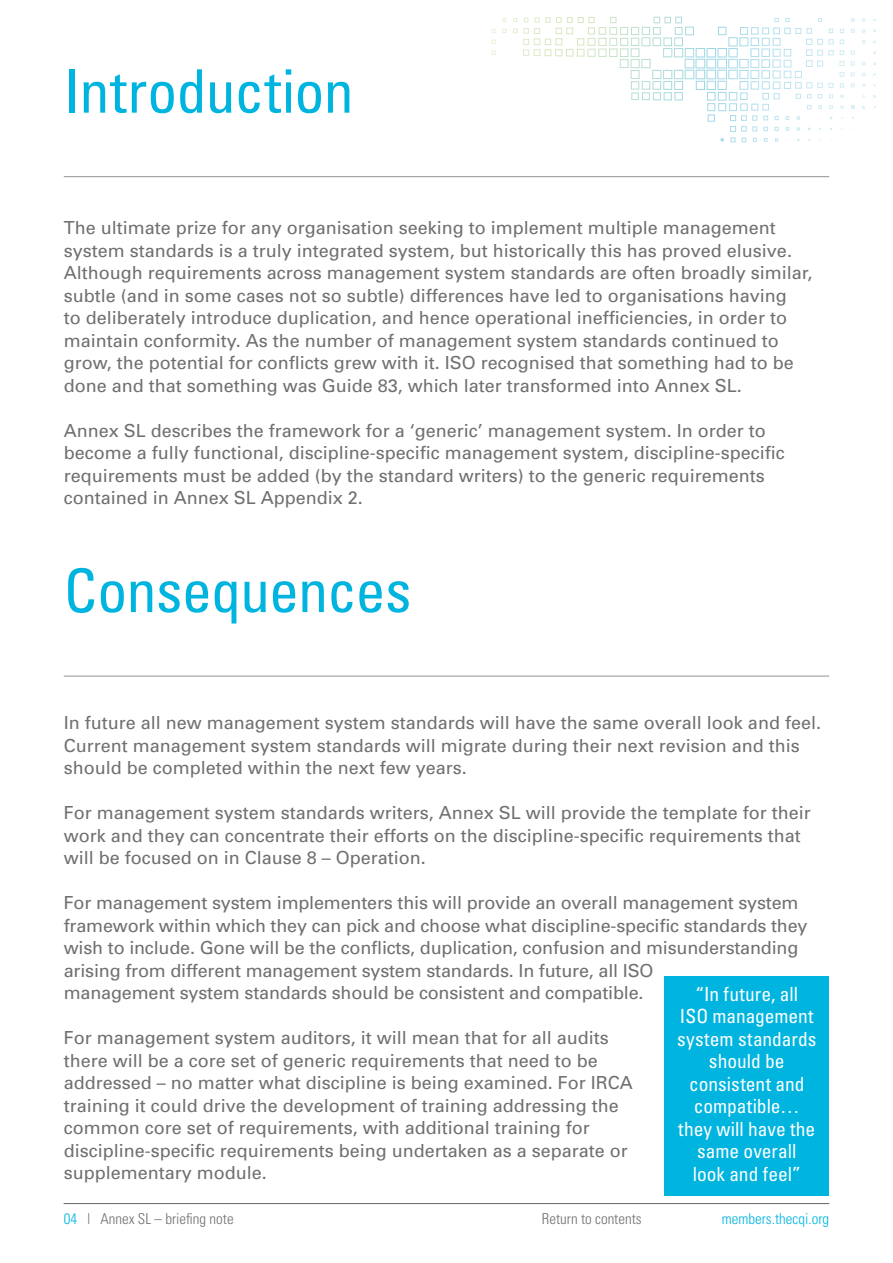
<style>
.page{position:relative;width:893px;height:1263px;background:#fff}
.page>*{position:absolute;margin:0;border:0;box-sizing:border-box;transform-origin:0 0}
.t1{font:condensed 60px "Univers";letter-spacing:-.01em;color:#00b4e0}
.t2{font:condensed 19.5px/22.5px "Univers";color:#fff;text-align:center}
.t3{font:18px/22.5px "Univers";color:#707070}
.t4{font:300 condensed 15px "Univers";color:#707070}
.t5{font:300 condensed 15px "Univers";color:#00b4e0}
.s1{color:#00b4e0}
</style>
<div class="page">
<hr style="left:64px;top:1203px;width:765px;height:1px;background:#707070">
<hr style="left:64px;top:176px;width:765px;height:1px;background:#949290">
<hr style="left:64px;top:676px;width:765px;height:1px;background:#949290">
<div style="left:664px;top:976px;width:165px;height:219px;background:#00b4e0"></div>
<svg style="left:502px;top:18px;width:4px;height:4px"></svg>
<svg style="left:851px;top:18px;width:3px;height:4px"></svg>
<svg style="left:491px;top:29px;width:4px;height:4px"></svg>
<svg style="left:502px;top:29px;width:4px;height:4px"></svg>
<svg style="left:851px;top:29px;width:4px;height:4px"></svg>
<svg style="left:491px;top:40px;width:5px;height:4px"></svg>
<svg style="left:491px;top:51px;width:5px;height:4px"></svg>
<svg style="left:851px;top:51px;width:4px;height:4px"></svg>
<svg style="left:851px;top:62px;width:4px;height:4px"></svg>
<svg style="left:851px;top:72px;width:4px;height:5px"></svg>
<svg style="left:513px;top:17px;width:331px;height:125px"></svg>
<h1 class="t1" style="left:64px;top:53px;width:291px">Introduction</h1>
<p class="t3" style="left:64px;top:216px;width:750px">The ultimate prize for any organisation seeking to implement multiple management system standards is a truly integrated system, but historically this has proved elusive.<br>Although requirements across management system standards are often broadly similar, subtle (and in some cases not so subtle) differences have led to organisations having<br>to deliberately introduce duplication, and hence operational inefficiencies, in order to maintain conformity. As the number of management system standards continued to grow, the potential for conflicts grew with it. ISO recognised that something had to be done and that something was Guide 83, which later transformed into Annex SL.</p>
<p class="t3" style="left:64px;top:419px;width:723px">Annex SL describes the framework for a ‘generic’ management system. In order to become a fully functional, discipline-specific management system, discipline-specific requirements must be added (by the standard writers) to the generic requirements contained in Annex SL Appendix 2.</p>
<h1 class="t1" style="left:64px;top:553px;width:349px">Consequences</h1>
<p class="t3" style="left:64px;top:711px;width:759px">In future all new management system standards will have the same overall look and feel.<br>Current management system standards will migrate during their next revision and this should be completed within the next few years.</p>
<p class="t3" style="left:64px;top:801px;width:749px">For management system standards writers, Annex SL will provide the template for their work and they can concentrate their efforts on the discipline-specific requirements that will be focused on in Clause 8 – Operation.</p>
<p class="t3" style="left:64px;top:891px;width:745px">For management system implementers this will provide an overall management system framework within which they can pick and choose what discipline-specific standards they wish to include. Gone will be the conflicts, duplication, confusion and misunderstanding arising from different management system standards. In future, all ISO<br>management system standards should be consistent and compatible.</p>
<p class="t3" style="left:64px;top:1026px;width:571px">For management system auditors, it will mean that for all audits there will be a core set of generic requirements that need to be addressed – no matter what discipline is being examined. For IRCA training it could drive the development of training addressing the common core set of requirements, with additional training for discipline-specific requirements being undertaken as a separate or supplementary module.</p>
<p class="t2" style="left:677px;top:982px;width:141px">“In future, all<br>ISO management system standards should be consistent and compatible… they will have the same overall<br>look and feel”</p>
<p class="t4" style="left:64px;top:1209px;width:171px"><span class="s1">04</span> | Annex SL – briefing note</p>
<p class="t4" style="left:542px;top:1209px;width:101px">Return to contents</p>
<p class="t5" style="left:722px;top:1209px;width:109px">members.thecqi.org</p>
</div>
